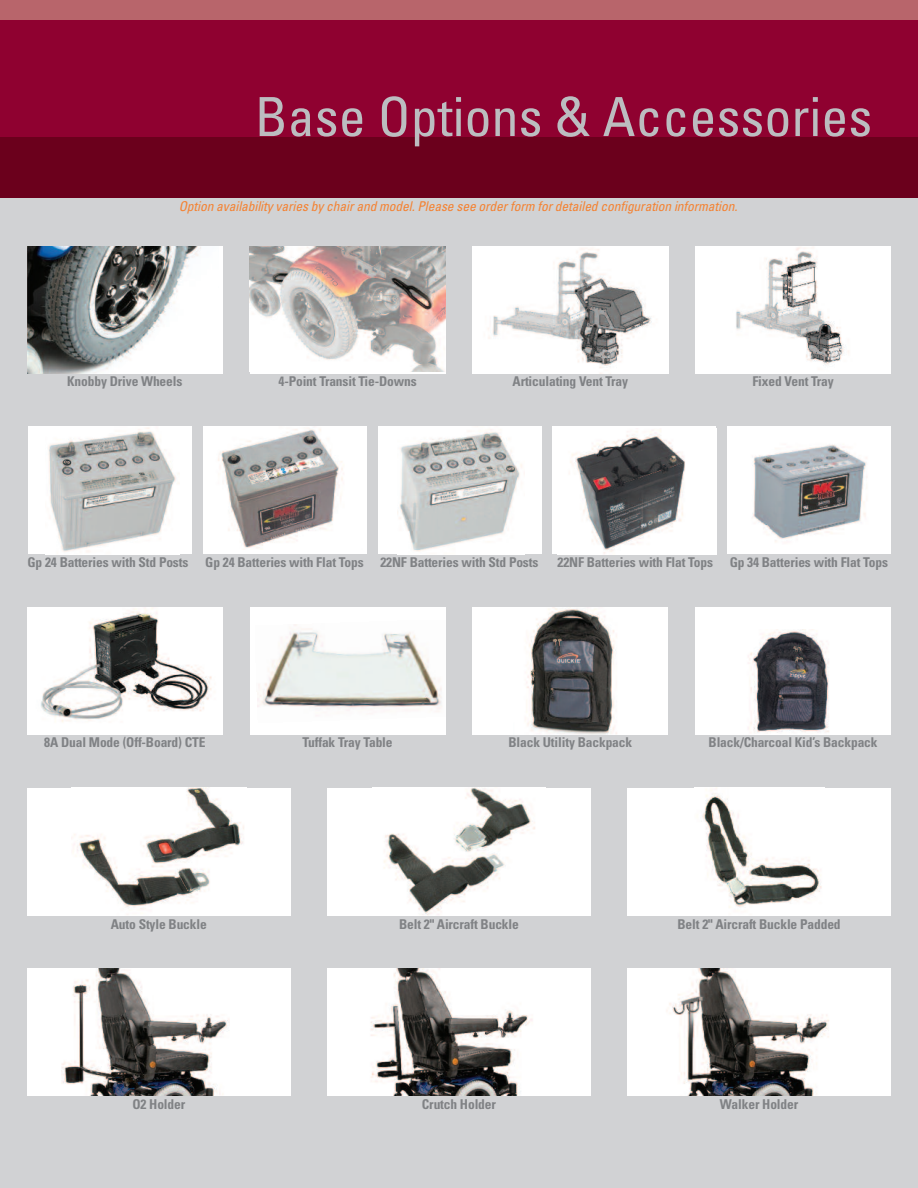
<style>
.page{position:relative;width:918px;height:1188px;background:#fff}
.page>*{position:absolute;margin:0;border:0;box-sizing:border-box;transform-origin:0 0}
.t1{font:condensed 54px "Univers";color:#bcbdc0}
.t2{font:700 condensed 13.5px "Univers";letter-spacing:-.01em;color:#808285}
.t3{font:italic condensed 13.5px "Univers";letter-spacing:-.005em;color:#f48232}
</style>
<div class="page">
<div style="left:0;top:179px;width:918px;height:1009px;background:#d1d2d4"></div>
<div style="left:0;top:0;width:918px;height:164px;background:#8f0130"></div>
<div style="left:0;top:0;width:918px;height:20px;background:#b8656b"></div>
<div style="left:0;top:137px;width:918px;height:61px;background:#6b001c"></div>
<div style="left:627px;top:968px;width:264px;height:128px;background:#fff"></div>
<img style="left:666px;top:968px;width:163px;height:128px">
<div style="left:327px;top:968px;width:264px;height:128px;background:#fff"></div>
<img style="left:370px;top:968px;width:163px;height:128px">
<div style="left:27px;top:968px;width:264px;height:128px;background:#fff"></div>
<img style="left:61px;top:968px;width:168px;height:128px">
<div style="left:627px;top:788px;width:264px;height:127px;background:#fff"></div>
<img style="left:702px;top:788px;width:120px;height:120px">
<div style="left:327px;top:788px;width:264px;height:127px;background:#fff"></div>
<img style="left:384px;top:788px;width:151px;height:127px">
<div style="left:27px;top:788px;width:264px;height:127px;background:#fff"></div>
<img style="left:73px;top:788px;width:171px;height:122px">
<div style="left:695px;top:607px;width:196px;height:128px;background:#fff"></div>
<img style="left:748px;top:629px;width:81px;height:104px">
<div style="left:472px;top:607px;width:196px;height:128px;background:#fff"></div>
<img style="left:526px;top:607px;width:91px;height:128px">
<div style="left:250px;top:607px;width:196px;height:128px;background:#fff"></div>
<img style="left:257px;top:624px;width:185px;height:92px">
<div style="left:27px;top:607px;width:196px;height:128px;background:#fff"></div>
<img style="left:40px;top:607px;width:172px;height:115px">
<div style="left:695px;top:246px;width:196px;height:128px;background:#fff"></div>
<img style="left:736px;top:247px;width:113px;height:119px">
<img style="left:472px;top:247px;width:196px;height:126px">
<img style="left:250px;top:246px;width:196px;height:126px">
<div style="left:27px;top:246px;width:196px;height:128px;background:#fff"></div>
<img style="left:27px;top:246px;width:174px;height:128px">
<hr style="left:0;top:729px;width:1px;height:459px;background:#a0565d">
<div style="left:727px;top:427px;width:164px;height:127px;background:#fff"></div>
<img style="left:753px;top:444px;width:114px;height:98px">
<div style="left:552px;top:427px;width:164px;height:127px;background:#fff"></div>
<img style="left:570px;top:430px;width:115px;height:124px">
<div style="left:378px;top:427px;width:164px;height:127px;background:#fff"></div>
<img style="left:397px;top:432px;width:125px;height:120px">
<div style="left:203px;top:427px;width:164px;height:127px;background:#fff"></div>
<img style="left:218px;top:429px;width:125px;height:119px">
<div style="left:28px;top:427px;width:164px;height:127px;background:#fff"></div>
<img style="left:48px;top:427px;width:131px;height:125px">
<h1 class="t1" style="left:255px;top:97px;width:619px">Base Options &amp; Accessories</h1>
<p class="t3" style="left:179px;top:202px;width:560px">Option availability varies by chair and model. Please see order form for detailed configuration information.</p>
<p class="t2" style="left:67px;top:377px;width:117px">Knobby Drive Wheels</p>
<p class="t2" style="left:279px;top:377px;width:140px">4-Point Transit Tie-Downs</p>
<p class="t2" style="left:513px;top:377px;width:117px">Articulating Vent Tray</p>
<p class="t2" style="left:752px;top:377px;width:83px">Fixed Vent Tray</p>
<p class="t2" style="left:28px;top:557px;width:512px">Gp 24 Batteries with Std Posts Gp 24 Batteries with Flat Tops 22NF Batteries with Std Posts</p>
<p class="t2" style="left:558px;top:557px;width:332px">22NF Batteries with Flat Tops Gp 34 Batteries with Flat Tops</p>
<p class="t2" style="left:44px;top:737px;width:163px">8A Dual Mode (Off-Board) CTE</p>
<p class="t2" style="left:303px;top:737px;width:92px">Tuffak Tray Table</p>
<p class="t2" style="left:508px;top:737px;width:125px">Black Utility Backpack</p>
<p class="t2" style="left:709px;top:737px;width:171px">Black/Charcoal Kid’s Backpack</p>
<p class="t2" style="left:111px;top:919px;width:97px">Auto Style Buckle</p>
<p class="t2" style="left:399px;top:919px;width:121px">Belt 2" Aircraft Buckle</p>
<p class="t2" style="left:678px;top:919px;width:165px">Belt 2" Aircraft Buckle Padded</p>
<p class="t2" style="left:132px;top:1099px;width:54px">O2 Holder</p>
<p class="t2" style="left:422px;top:1099px;width:76px">Crutch Holder</p>
<p class="t2" style="left:720px;top:1099px;width:80px">Walker Holder</p>
</div>
